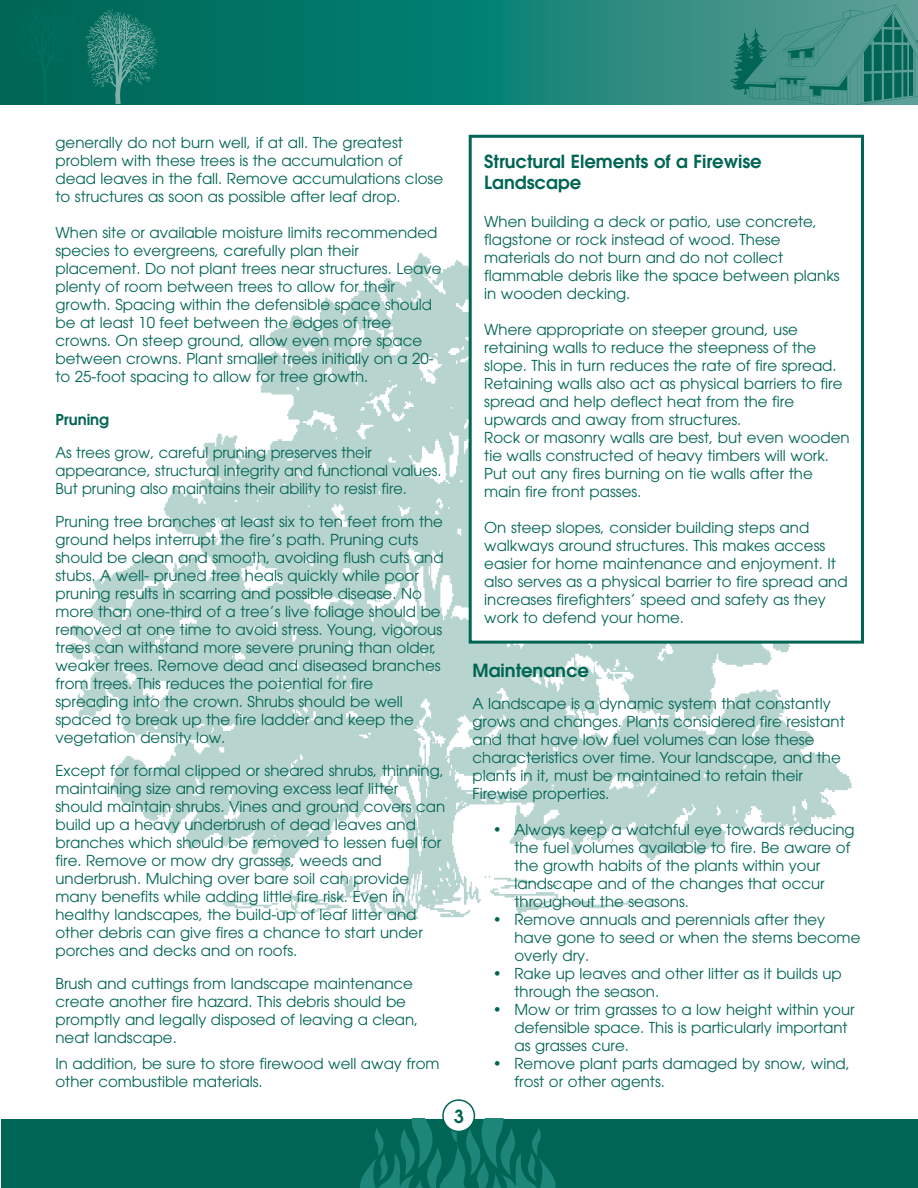
<style>
.page{position:relative;width:918px;height:1188px;background:#fff}
.page>*{position:absolute;margin:0;border:0;box-sizing:border-box;transform-origin:0 0}
.t1{font:600 18px/21.6px "Avant Garde";color:#006554}
.t2{font:15px/18px "Avant Garde";color:#006554}
.t3{font:600 15px "Avant Garde";color:#006554}
</style>
<div class="page">
<img style="left:68px;top:253px;width:784px;height:666px">
<div style="left:470px;top:136px;width:392px;height:506px;background:#fff"></div>
<div style="left:469px;top:135px;width:395px;height:509px;border:3px solid #006554"></div>
<div style="left:1px;top:1119px;width:917px;height:69px;background:#006554"></div>
<img style="left:361px;top:1119px;width:194px;height:69px">
<svg style="left:442px;top:1099px;width:33px;height:33px"></svg>
<svg style="left:1px;top:0;width:917px;height:104px;background:#117e71"></svg>
<img style="left:731px;top:5px;width:187px;height:99px">
<img style="left:86px;top:10px;width:72px;height:93px">
<div style="left:10px;top:3px;width:71px;height:100px;background:#006858"></div>
<div style="left:0;top:8px;width:22px;height:95px;background:#006554"></div>
<p class="t2" style="left:56px;top:134px;width:389px">generally do not burn well, if at all. The greatest problem with these trees is the accumulation of dead leaves in the fall. Remove accumulations close to structures as soon as possible after leaf drop.</p>
<p class="t2" style="left:56px;top:224px;width:387px">When site or available moisture limits recommended species to evergreens, carefully plan their placement. Do not plant trees near structures. Leave plenty of room between trees to allow for their growth. Spacing within the defensible space should be at least 10 feet between the edges of tree crowns. On steep ground, allow even more space between crowns. Plant smaller trees initially on a 20- to 25-foot spacing to allow for tree growth.</p>
<p class="t3" style="left:56px;top:414px;width:55px">Pruning</p>
<p class="t2" style="left:56px;top:445px;width:388px">As trees grow, careful pruning preserves their appearance, structural integrity and functional values.<br>But pruning also maintains their ability to resist fire.</p>
<p class="t2" style="left:56px;top:514px;width:390px">Pruning tree branches at least six to ten feet from the ground helps interrupt the fire’s path. Pruning cuts should be clean and smooth, avoiding flush cuts and stubs. A well- pruned tree heals quickly while poor pruning results in scarring and possible disease. No more than one-third of a tree’s live foliage should be removed at one time to avoid stress. Young, vigorous trees can withstand more severe pruning than older, weaker trees. Remove dead and diseased branches from trees. This reduces the potential for fire spreading into the crown. Shrubs should be well spaced to break up the fire ladder and keep the vegetation density low.</p>
<p class="t2" style="left:56px;top:763px;width:391px">Except for formal clipped or sheared shrubs, thinning, maintaining size and removing excess leaf litter should maintain shrubs. Vines and ground covers can build up a heavy underbrush of dead leaves and branches which should be removed to lessen fuel for fire. Remove or mow dry grasses, weeds and underbrush. Mulching over bare soil can provide many benefits while adding little fire risk. Even in healthy landscapes, the build-up of leaf litter and other debris can give fires a chance to start under porches and decks and on roofs.</p>
<p class="t2" style="left:56px;top:976px;width:364px">Brush and cuttings from landscape maintenance create another fire hazard. This debris should be promptly and legally disposed of leaving a clean, neat landscape.</p>
<p class="t2" style="left:56px;top:1055px;width:386px">In addition, be sure to store firewood well away from other combustible materials.</p>
<p class="t1" style="left:454px;top:1107px;width:12px">3</p>
<p class="t1" style="left:484px;top:152px;width:279px">Structural Elements of a Firewise<br>Landscape</p>
<p class="t2" style="left:484px;top:214px;width:357px">When building a deck or patio, use concrete, flagstone or rock instead of wood. These materials do not burn and do not collect flammable debris like the space between planks in wooden decking.</p>
<p class="t2" style="left:484px;top:322px;width:367px">Where appropriate on steeper ground, use retaining walls to reduce the steepness of the slope. This in turn reduces the rate of fire spread.<br>Retaining walls also act as physical barriers to fire spread and help deflect heat from the fire upwards and away from structures.<br>Rock or masonry walls are best, but even wooden tie walls constructed of heavy timbers will work.<br>Put out any fires burning on tie walls after the main fire front passes.</p>
<p class="t2" style="left:484px;top:520px;width:365px">On steep slopes, consider building steps and walkways around structures. This makes access easier for home maintenance and enjoyment. It also serves as a physical barrier to fire spread and increases firefighters’ speed and safety as they work to defend your home.</p>
<p class="t1" style="left:472px;top:661px;width:118px">Maintenance</p>
<p class="t2" style="left:472px;top:696px;width:374px">A landscape is a dynamic system that constantly grows and changes. Plants considered fire resistant and that have low fuel volumes can lose these characteristics over time. Your landscape, and the plants in it, must be maintained to retain their Firewise properties.</p>
<p class="t2" style="left:514px;top:822px;width:342px;text-indent:-22px">• Always keep a watchful eye towards reducing the fuel volumes available to fire. Be aware of the growth habits of the plants within your landscape and of the changes that occur throughout the seasons.</p>
<p class="t2" style="left:514px;top:912px;width:347px;text-indent:-22px">• Remove annuals and perennials after they have gone to seed or when the stems become overly dry.</p>
<p class="t2" style="left:514px;top:966px;width:329px;text-indent:-22px">• Rake up leaves and other litter as it builds up through the season.</p>
<p class="t2" style="left:514px;top:1002px;width:342px;text-indent:-22px">• Mow or trim grasses to a low height within your defensible space. This is particularly important as grasses cure.</p>
<p class="t2" style="left:514px;top:1056px;width:337px;text-indent:-22px">• Remove plant parts damaged by snow, wind, frost or other agents.</p>
</div>
